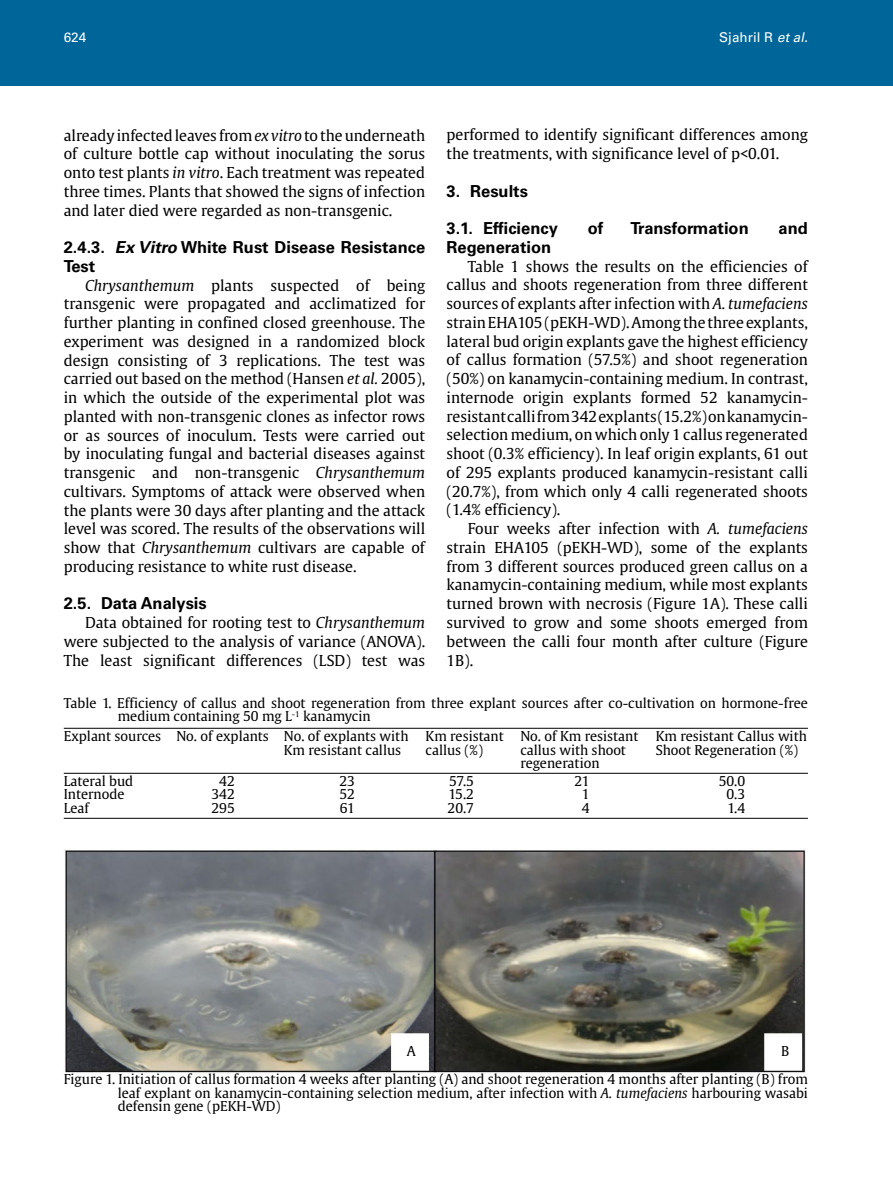
<style>
.page{position:relative;width:893px;height:1191px;background:#fff}
.page>*{position:absolute;margin:0;border:0;box-sizing:border-box;transform-origin:0 0}
.t1{font:700 16.5px/18.8px "Univers LT Std";color:#000}
.t2{font:15px/18.8px "Gulliver";color:#000;text-align:justify}
.t3{font:13.5px/13.5px "Gulliver";color:#000}
.t4{font:13.5px "Univers LT Std";color:#fff}
.s1{font-style:italic}
</style>
<div class="page">
<div style="left:0;top:0;width:893px;height:85px;background:#069"></div>
<img style="left:65px;top:850px;width:741px;height:223px">
<hr style="left:64px;top:728px;width:744px;height:1px;background:#000">
<hr style="left:64px;top:773px;width:744px;height:1px;background:#000">
<hr style="left:64px;top:818px;width:744px;height:1px;background:#000">
<p class="t4" style="left:64px;top:30px;width:24px">624</p>
<p class="t4" style="left:719px;top:30px;width:93px">Sjahril R <span class="s1">etal.</span></p>
<p class="t2" style="left:64px;top:126px;width:363px">already infected leaves from <span class="s1">ex vitro</span> to the underneath of culture bottle cap without inoculating the sorus onto test plants <span class="s1">in vitro</span>. Each treatment was repeated three times. Plants that showed the signs of infection and later died were regarded as non-transgenic.</p>
<p class="t1" style="left:64px;top:238px;width:363px">2.4.3. <span class="s1">Ex Vitro</span> White Rust Disease Resistance<br>Test</p>
<p class="t2" style="left:64px;top:276px;width:363px;text-indent:21px"><span class="s1">Chrysanthemum</span> plants suspected of being transgenic were propagated and acclimatized for further planting in confined closed greenhouse. The experiment was designed in a randomized block design consisting of 3 replications. The test was carried out based on the method (Hansen <span class="s1">et al.</span> 2005), in which the outside of the experimental plot was planted with non-transgenic clones as infector rows or as sources of inoculum. Tests were carried out by inoculating fungal and bacterial diseases against transgenic and non-transgenic <span class="s1">Chrysanthemum </span>cultivars. Symptoms of attack were observed when the plants were 30 days after planting and the attack level was scored. The results of the observations will show that <span class="s1">Chrysanthemum</span> cultivars are capable of producing resistance to white rust disease.</p>
<p class="t1" style="left:64px;top:594px;width:144px">2.5. Data Analysis</p>
<p class="t2" style="left:64px;top:613px;width:363px;text-indent:21px">Data obtained for rooting test to <span class="s1">Chrysanthemum </span>were subjected to the analysis of variance (ANOVA).<br>The least significant differences (LSD) test was</p>
<p class="t2" style="left:446px;top:125px;width:363px">performed to identify significant differences among the treatments, with significance level of p&lt;0.01.</p>
<p class="t1" style="left:446px;top:181px;width:83px">3. Results</p>
<p class="t1" style="left:446px;top:219px;width:113px">3.1. Efficiency</p>
<p class="t1" style="left:588px;top:219px;width:17px">of</p>
<p class="t1" style="left:631px;top:219px;width:120px">Transformation</p>
<p class="t1" style="left:779px;top:219px;width:31px">and</p>
<p class="t1" style="left:446px;top:238px;width:106px">Regeneration</p>
<p class="t2" style="left:446px;top:257px;width:363px;text-indent:21px">Table 1 shows the results on the efficiencies of callus and shoots regeneration from three different sources of explants after infection with <span class="s1">A. tumefaciens </span>strain EHA105 (pEKH-WD). Among the three explants, lateral bud origin explants gave the highest efficiency of callus formation (57.5%) and shoot regeneration (50%) on kanamycin-containing medium. In contrast, internode origin explants formed 52 kanamycin&shy;resistant calli from 342 explants (15.2%) on kanamycin&shy;selection medium, on which only 1 callus regenerated shoot (0.3% efficiency). In leaf origin explants, 61 out of 295 explants produced kanamycin-resistant calli (20.7%), from which only 4 calli regenerated shoots (1.4% efficiency).</p>
<p class="t2" style="left:446px;top:519px;width:363px;text-indent:21px">Four weeks after infection with <span class="s1">A. tumefaciens </span>strain EHA105 (pEKH-WD), some of the explants from 3 different sources produced green callus on a kanamycin-containing medium, while most explants turned brown with necrosis (Figure 1A). These calli survived to grow and some shoots emerged from between the calli four month after culture (Figure 1B).</p>
<p class="t3" style="left:118px;top:696px;width:692px;text-indent:-54px">Table 1. Efficiency of callus and shoot regeneration from three explant sources after co-cultivation on hormone-free medium containing 50 mg L<sup>-1</sup> kanamycin</p>
<p class="t3" style="left:64px;top:729px;width:99px">Explant sources</p>
<p class="t3" style="left:64px;top:774px;width:71px">Lateral bud<br>Internode<br>Leaf</p>
<p class="t3" style="left:177px;top:729px;width:94px">No. of explants</p>
<p class="t3" style="left:211px;top:774px;width:25px;text-align:center">42<br>342<br>295</p>
<p class="t3" style="left:284px;top:729px;width:126px">No. of explants with<br>Km resistant callus</p>
<p class="t3" style="left:339px;top:774px;width:17px;text-align:justify">23<br>52<br>61</p>
<p class="t3" style="left:520px;top:729px;width:120px">No. of Km resistant callus with shoot regeneration</p>
<p class="t3" style="left:574px;top:774px;width:17px;text-align:center">21<br>1<br>4</p>
<p class="t3" style="left:656px;top:729px;width:153px">Km resistant Callus with<br>Shoot Regeneration (%)</p>
<p class="t3" style="left:726px;top:774px;width:20px;text-align:justify;text-indent:-8px">50.0<br>0.3<br>1.4</p>
<p class="t3" style="left:426px;top:729px;width:80px">Km resistant callus (%)</p>
<p class="t3" style="left:447px;top:774px;width:28px;text-align:justify">57.5<br>15.2<br>20.7</p>
<p class="t3" style="left:407px;top:1044px;width:10px">A</p>
<p class="t3" style="left:64px;top:1037px;width:746px;line-height:27.8px;text-indent:717px">B<br>Figure 1. Initiation of callus formation 4 weeks after planting (A) and shoot regeneration 4 months after planting (B) from</p>
<p class="t3" style="left:118px;top:1085px;width:692px">leaf explant on kanamycin-containing selection medium, after infection with <span class="s1">A. tumefaciens</span> harbouring wasabi defensin gene (pEKH-WD)</p>
</div>
